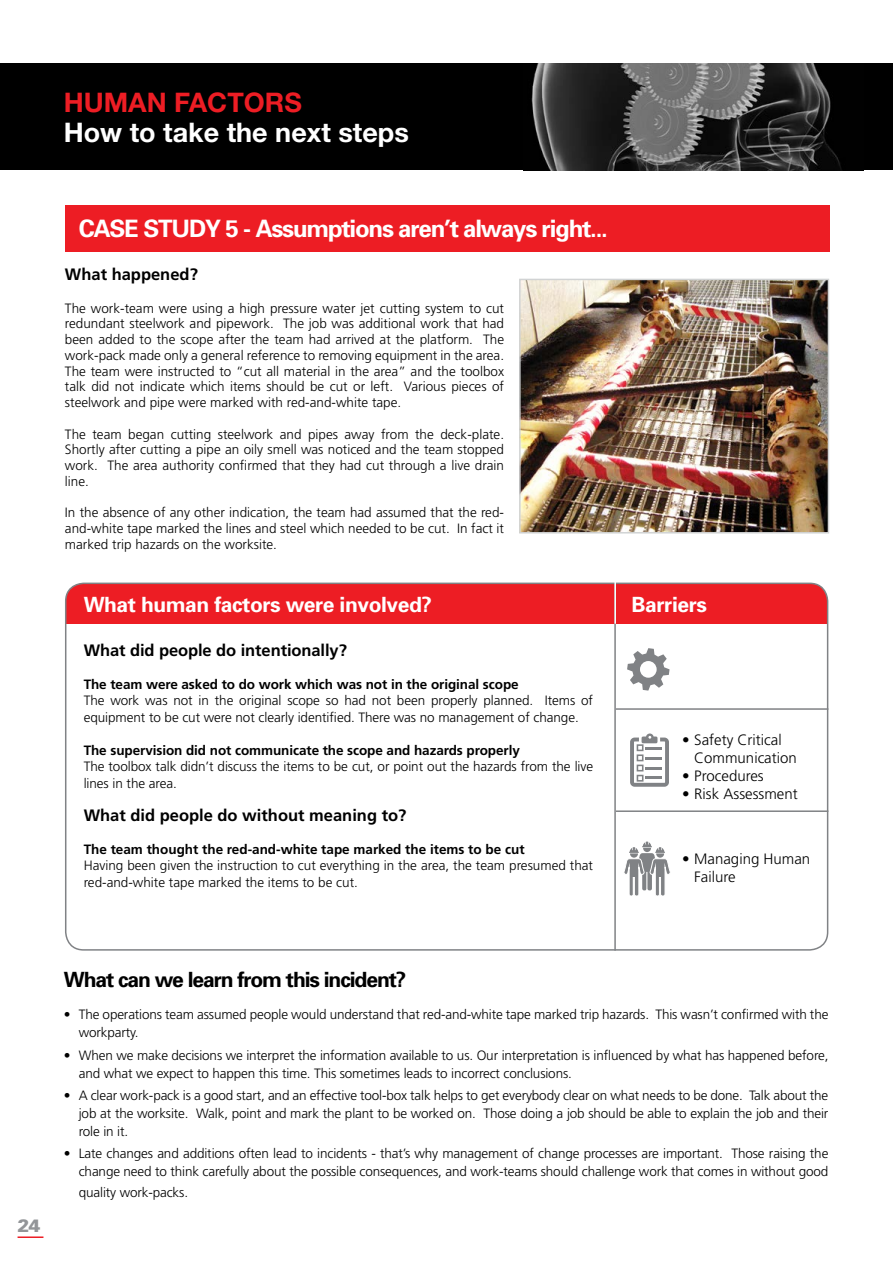
<style>
.page{position:relative;width:893px;height:1263px;background:#fff}
.page>*{position:absolute;margin:0;border:0;box-sizing:border-box;transform-origin:0 0}
.t1{font:700 27px "Helvetica Neue";color:#fff}
.t2{font:700 27px "Helvetica Neue";color:#ed1d24}
.t3{font:700 24px "Univers";letter-spacing:-.05em;color:#fff}
.t4{font:700 21px "Univers";letter-spacing:-.02em;color:#fff}
.t5{font:700 21px "Univers";letter-spacing:-.05em;color:#000}
.t6{font:900 18px "Univers";color:#939598}
.t7{font:700 16.5px "Frutiger";color:#000}
.t8{font:300 15px/18px "Frutiger";color:#000}
.t9{font:300 13.5px/15.8px "Frutiger";letter-spacing:-.01em;color:#000}
.t10{font:700 13.5px "Frutiger";letter-spacing:-.005em;color:#000}
</style>
<div class="page">
<hr style="left:18px;top:1236px;width:25px;height:2px;background:#ed1d24">
<div style="left:0;top:64px;width:893px;height:106px;background:#000"></div>
<img style="left:531px;top:64px;width:311px;height:106px">
<div style="left:65px;top:205px;width:764px;height:46px;background:#ed1d24"></div>
<div style="left:66px;top:583px;width:762px;height:41px;background:#ed1d24"></div>
<div style="left:65px;top:583px;width:763px;height:368px;border:2px solid #808285;border-radius:18px"></div>
<hr style="left:614px;top:584px;width:2px;height:367px;background:#808285">
<hr style="left:614px;top:578px;width:2px;height:46px;background:#fff">
<hr style="left:616px;top:708px;width:212px;height:2px;background:#808285">
<hr style="left:616px;top:810px;width:212px;height:2px;background:#808285">
<svg style="left:624px;top:841px;width:46px;height:55px"></svg>
<svg style="left:627px;top:648px;width:43px;height:43px"></svg>
<svg style="left:630px;top:733px;width:39px;height:54px"></svg>
<img style="left:522px;top:282px;width:304px;height:248px">
<div style="left:519px;top:279px;width:310px;height:254px;border:2px solid #d1d3d4"></div>
<h1 class="t2" style="left:64px;top:86px;width:240px">HUMAN FACTORS</h1>
<h1 class="t1" style="left:64px;top:116px;width:347px">How to take the next steps</h1>
<h2 class="t3" style="left:79px;top:213px;width:531px">CASE STUDY 5 - Assumptions aren’t always right...</h2>
<p class="t7" style="left:65px;top:265px;width:134px">What happened?</p>
<p class="t9" style="left:65px;top:300px;width:441px;text-align:justify">The work-team were using a high pressure water jet cutting system to cut redundant steelwork and pipework. The job was additional work that had been added to the scope after the team had arrived at the platform. The work-pack made only a general reference to removing equipment in the area.<br>The team were instructed to “cut all material in the area” and the toolbox talk did not indicate which items should be cut or left. Various pieces of steelwork and pipe were marked with red-and-white tape.</p>
<p class="t9" style="left:65px;top:426px;width:441px;text-align:justify">The team began cutting steelwork and pipes away from the deck-plate.<br>Shortly after cutting a pipe an oily smell was noticed and the team stopped work. The area authority confirmed that they had cut through a live drain line.</p>
<p class="t9" style="left:65px;top:505px;width:441px;text-align:justify">In the absence of any other indication, the team had assumed that the red&shy;and-white tape marked the lines and steel which needed to be cut. In fact it marked trip hazards on the worksite.</p>
<h3 class="t4" style="left:84px;top:591px;width:350px">What human factors were involved?</h3>
<h3 class="t4" style="left:632px;top:591px;width:77px">Barriers</h3>
<p class="t7" style="left:84px;top:640px;width:265px">What did people do intentionally?</p>
<p class="t10" style="left:84px;top:676px;width:436px">The team were asked to do work which was not in the original scope</p>
<p class="t9" style="left:84px;top:692px;width:511px;line-height:16.5px">The work was not in the original scope so had not been properly planned. Items of equipment to be cut were not clearly identified. There was no management of change.</p>
<p class="t10" style="left:84px;top:742px;width:438px">The supervision did not communicate the scope and hazards properly</p>
<p class="t9" style="left:84px;top:758px;width:511px;line-height:16.5px">The toolbox talk didn’t discuss the items to be cut, or point out the hazards from the live lines in the area.</p>
<p class="t7" style="left:84px;top:805px;width:324px">What did people do without meaning to?</p>
<p class="t10" style="left:84px;top:841px;width:442px">The team thought the red-and-white tape marked the items to be cut</p>
<p class="t9" style="left:84px;top:857px;width:511px;line-height:16.5px">Having been given the instruction to cut everything in the area, the team presumed that red-and-white tape marked the items to be cut.</p>
<p class="t8" style="left:694px;top:731px;width:104px;text-indent:-12px">• Safety Critical<br>Communication</p>
<p class="t8" style="left:682px;top:767px;width:83px">• Procedures</p>
<p class="t8" style="left:682px;top:785px;width:117px">• Risk Assessment</p>
<p class="t8" style="left:694px;top:850px;width:117px;text-indent:-12px">• Managing Human<br>Failure</p>
<h3 class="t6" style="left:18px;top:1214px;width:25px">24</h3>
<h3 class="t5" style="left:64px;top:966px;width:344px">What can we learn from this incident?</h3>
<p class="t9" style="left:79px;top:1006px;width:751px;line-height:18px;text-indent:-15px">• The operations team assumed people would understand that red-and-white tape marked trip hazards. This wasn’t confirmed with the workparty.</p>
<p class="t9" style="left:79px;top:1046px;width:751px;line-height:18px;text-indent:-15px">• When we make decisions we interpret the information available to us. Our interpretation is influenced by what has happened before, and what we expect to happen this time. This sometimes leads to incorrect conclusions.</p>
<p class="t9" style="left:79px;top:1086px;width:751px;line-height:18px;text-align:justify;text-indent:-15px">• A clear work-pack is a good start, and an effective tool-box talk helps to get everybody clear on what needs to be done. Talk about the job at the worksite. Walk, point and mark the plant to be worked on. Those doing a job should be able to explain the job and their role in it.</p>
<p class="t9" style="left:64px;top:1145px;width:766px;line-height:18px;text-align:right">• Late changes and additions often lead to incidents - that’s why management of change processes are important. Those raising the change need to think carefully about the possible consequences, and work-teams should challenge work that comes in without good</p>
<p class="t9" style="left:79px;top:1185px;width:111px">quality work-packs.</p>
</div>
